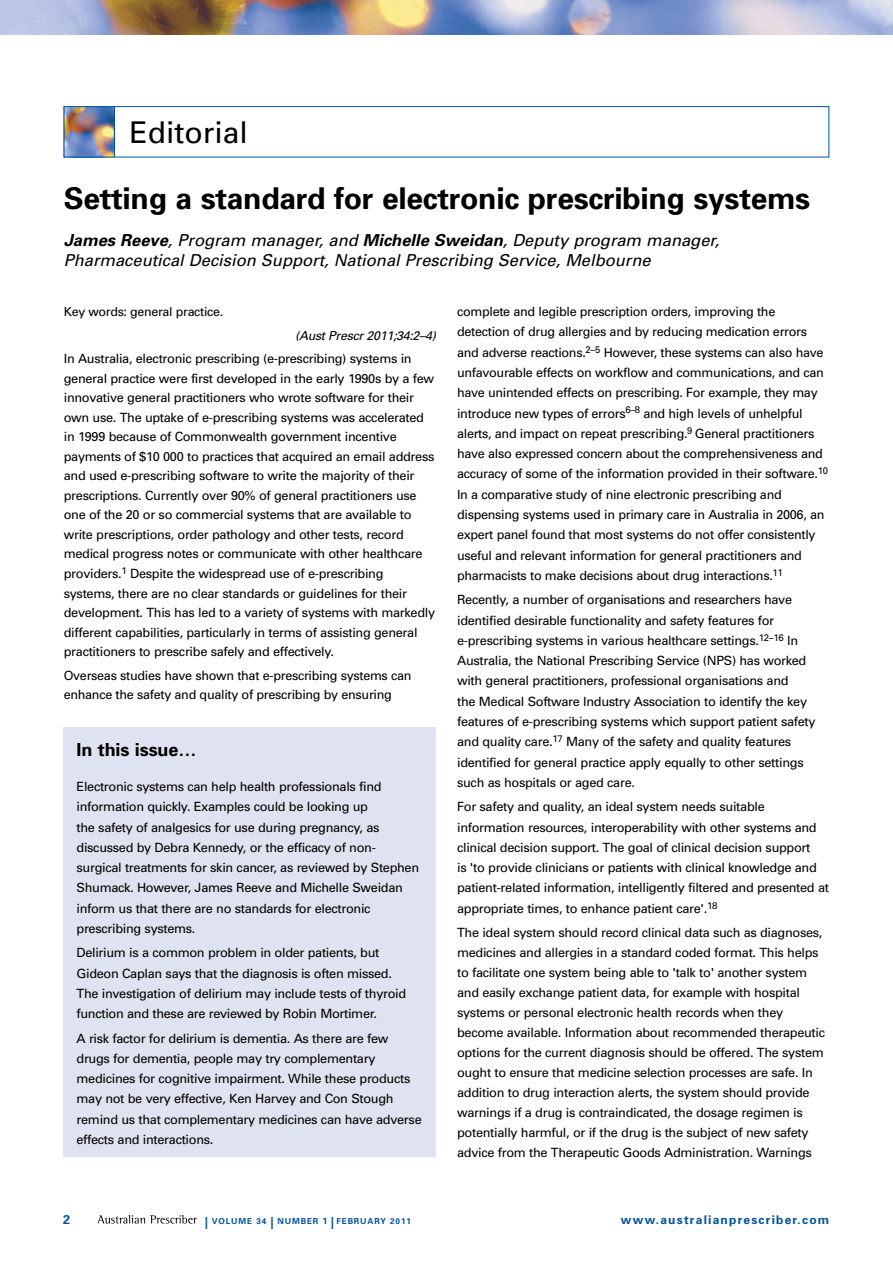
<style>
.page{position:relative;width:893px;height:1263px;background:#fff}
.page>*{position:absolute;margin:0;border:0;box-sizing:border-box;transform-origin:0 0}
.t1{font:700 30px "Univers";letter-spacing:-.01em;color:#000}
.t2{font:30px "Univers";color:#000}
.t3{font:700 18px "Univers";letter-spacing:-.005em;color:#000}
.t4{font:italic 16.5px/20px "Univers";color:#000}
.t5{font:12.75px/20.2px "Univers";letter-spacing:-.025em;color:#000}
.t6{font:700 12.75px "Univers";color:#0053a0}
.t7{font:12.45px "Univers";letter-spacing:-.025em;color:#000}
.t8{font:italic 12.45px "Univers";letter-spacing:-.025em;color:#000}
.t9{font:700 12px "Univers";letter-spacing:.1em;color:#0053a0}
.t10{font:700 8.25px "Univers";letter-spacing:.1em;color:#0053a0}
.s1{font-weight:700}
.s2{font-size:12px}
.s3{font-size:9px}
</style>
<div class="page">
<svg style="left:98px;top:1215px;width:99px;height:8px"></svg>
<img style="left:0;top:0;width:893px;height:34px">
<div style="left:64px;top:106px;width:765px;height:51px;border:1px solid #0053a0"></div>
<img style="left:66px;top:108px;width:47px;height:47px">
<div style="left:64px;top:106px;width:51px;height:51px;border:1px solid #0053a0"></div>
<div style="left:64px;top:727px;width:372px;height:430px;background:#dfe2f1"></div>
<h1 class="t2" style="left:129px;top:115px;width:120px">Editorial</h1>
<h1 class="t1" style="left:64px;top:181px;width:748px">Setting a standard for electronic prescribing systems</h1>
<p class="t4" style="left:64px;top:231px;width:657px"><span class="s1">James Reeve</span>, Program manager, and <span class="s1">Michelle Sweidan</span>, Deputy program manager,<br>Pharmaceutical Decision Support, National Prescribing Service, Melbourne</p>
<p class="t7" style="left:64px;top:304px;width:161px">Key words: general practice.</p>
<p class="t8" style="left:295px;top:328px;width:142px">(Aust Prescr 2011;34:2–4)</p>
<p class="t5" style="left:64px;top:349px;width:373px;line-height:19.5px">In Australia, electronic prescribing (e-prescribing) systems in general practice were first developed in the early 1990s by a few innovative general practitioners who wrote software for their own use. The uptake of e-prescribing systems was accelerated in 1999 because of Commonwealth government incentive payments of $10 000 to practices that acquired an email address and used e-prescribing software to write the majority of their prescriptions. Currently over 90% of general practitioners use one of the 20 or so commercial systems that are available to write prescriptions, order pathology and other tests, record medical progress notes or communicate with other healthcare providers.<sup>1</sup> Despite the widespread use of e-prescribing systems, there are no clear standards or guidelines for their development. This has led to a variety of systems with markedly different capabilities, particularly in terms of assisting general practitioners to prescribe safely and effectively.</p>
<p class="t5" style="left:64px;top:666px;width:349px;line-height:19.5px">Overseas studies have shown that e-prescribing systems can enhance the safety and quality of prescribing by ensuring</p>
<p class="t5" style="left:457px;top:302px;width:372px">complete and legible prescription orders, improving the detection of drug allergies and by reducing medication errors and adverse reactions.<sup>2–5</sup> However, these systems can also have unfavourable effects on workflow and communications, and can have unintended effects on prescribing. For example, they may introduce new types of errors<sup>6–8</sup> and high levels of unhelpful alerts, and impact on repeat prescribing.<sup>9</sup> General practitioners have also expressed concern about the comprehensiveness and accuracy of some of the information provided in their software.<sup>10<br></sup>In a comparative study of nine electronic prescribing and dispensing systems used in primary care in Australia in 2006, an expert panel found that most systems do not offer consistently useful and relevant information for general practitioners and pharmacists to make decisions about drug interactions.<sup>11</sup></p>
<p class="t5" style="left:457px;top:590px;width:360px">Recently, a number of organisations and researchers have identified desirable functionality and safety features for e-prescribing systems in various healthcare settings.<sup>12–16</sup> In Australia, the National Prescribing Service (NPS) has worked with general practitioners, professional organisations and<br>the Medical Software Industry Association to identify the key features of e-prescribing systems which support patient safety and quality care.<sup>17</sup> Many of the safety and quality features identified for general practice apply equally to other settings such as hospitals or aged care.</p>
<p class="t5" style="left:457px;top:797px;width:373px">For safety and quality, an ideal system needs suitable information resources, interoperability with other systems and clinical decision support. The goal of clinical decision support<br>is 'to provide clinicians or patients with clinical knowledge and patient-related information, intelligently filtered and presented at appropriate times, to enhance patient care'.<sup>18</sup></p>
<p class="t5" style="left:457px;top:922px;width:369px">The ideal system should record clinical data such as diagnoses, medicines and allergies in a standard coded format. This helps to facilitate one system being able to 'talk to' another system and easily exchange patient data, for example with hospital systems or personal electronic health records when they become available. Information about recommended therapeutic options for the current diagnosis should be offered. The system ought to ensure that medicine selection processes are safe. In addition to drug interaction alerts, the system should provide warnings if a drug is contraindicated, the dosage regimen is potentially harmful, or if the drug is the subject of new safety advice from the Therapeutic Goods Administration. Warnings</p>
<h2 class="t3" style="left:77px;top:738px;width:121px">In this issue…</h2>
<p class="t5" style="left:77px;top:776px;width:344px">Electronic systems can help health professionals find information quickly. Examples could be looking up<br>the safety of analgesics for use during pregnancy, as discussed by Debra Kennedy, or the efficacy of non&shy;surgical treatments for skin cancer, as reviewed by Stephen Shumack. However, James Reeve and Michelle Sweidan inform us that there are no standards for electronic prescribing systems.</p>
<p class="t5" style="left:77px;top:943px;width:331px">Delirium is a common problem in older patients, but Gideon Caplan says that the diagnosis is often missed.<br>The investigation of delirium may include tests of thyroid function and these are reviewed by Robin Mortimer.</p>
<p class="t5" style="left:77px;top:1028px;width:347px">A risk factor for delirium is dementia. As there are few drugs for dementia, people may try complementary medicines for cognitive impairment. While these products may not be very effective, Ken Harvey and Con Stough remind us that complementary medicines can have adverse effects and interactions.</p>
<p class="t6" style="left:63px;top:1212px;width:9px">2</p>
<p class="t10" style="left:205px;top:1216px;width:29px"><span class="s2">|</span> Volum</p>
<p class="t10" style="left:247px;top:1216px;width:165px">e 34 <span class="s2">|</span> NUMBER <span class="s3">1</span> <span class="s2">|</span> february 2011</p>
<p class="t9" style="left:621px;top:1212px;width:210px">www.australianprescriber.com</p>
</div>
